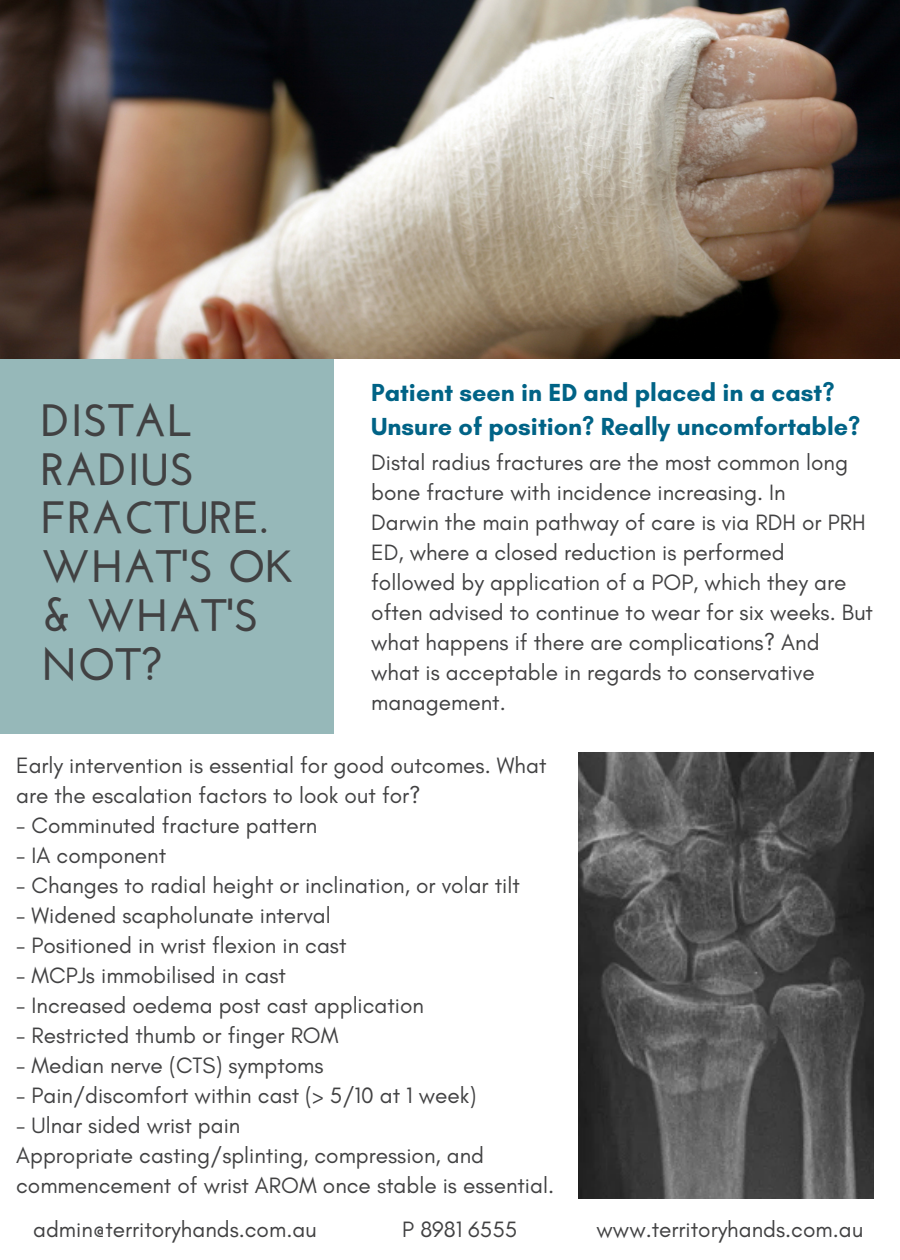
<style>
.page{position:relative;width:900px;height:1260px;background:#fff}
.page>*{position:absolute;margin:0;border:0;box-sizing:border-box;transform-origin:0 0}
.t1{font:700 45.25px/48.8px "Josefin Sans";color:#414142}
.t2{font:700 25.25px/33.8px "Glacial Indifference";color:#006386}
.t3{font:22.75px/30px "Glacial Indifference";color:#414142}
</style>
<div class="page">
<div style="left:0;top:359px;width:333px;height:375px;background:#96b8b9"></div>
<img style="left:0;top:0;width:900px;height:358px">
<img style="left:579px;top:753px;width:294px;height:445px">
<h1 class="t1" style="left:41px;top:400px;width:253px">DISTAL<br>RADIUS<br>FRACTURE.<br>WHAT'S OK &amp; WHAT'S<br>NOT?</h1>
<p class="t2" style="left:371px;top:376px;width:491px">Patient seen in ED and placed in a cast?<br>Unsure of position? Really uncomfortable?</p>
<p class="t3" style="left:371px;top:447px;width:503px">Distal radius fractures are the most common long bone fracture with incidence increasing. In<br>Darwin the main pathway of care is via RDH or PRH ED, where a closed reduction is performed followed by application of a POP, which they are often advised to continue to wear for six weeks. But what happens if there are complications? And what is acceptable in regards to conservative management.</p>
<p class="t3" style="left:16px;top:750px;width:532px">Early intervention is essential for good outcomes. What are the escalation factors to look out for?</p>
<p class="t3" style="left:16px;top:810px;width:303px">- Comminuted fracture pattern</p>
<p class="t3" style="left:16px;top:840px;width:152px">- IA component</p>
<p class="t3" style="left:16px;top:870px;width:505px">- Changes to radial height or inclination, or volar tilt</p>
<p class="t3" style="left:16px;top:900px;width:316px">- Widened scapholunate interval</p>
<p class="t3" style="left:16px;top:930px;width:332px">- Positioned in wrist flexion in cast</p>
<p class="t3" style="left:16px;top:960px;width:271px">- MCPJs immobilised in cast</p>
<p class="t3" style="left:16px;top:990px;width:409px">- Increased oedema post cast application</p>
<p class="t3" style="left:16px;top:1020px;width:324px">- Restricted thumb or finger ROM</p>
<p class="t3" style="left:16px;top:1050px;width:309px">- Median nerve (CTS) symptoms</p>
<p class="t3" style="left:16px;top:1080px;width:462px">- Pain/discomfort within cast (&gt; 5/10 at 1 week)</p>
<p class="t3" style="left:16px;top:1110px;width:539px">- Ulnar sided wrist pain<br>Appropriate casting/splinting, compression, and commencement of wrist AROM once stable is essential.</p>
<p class="t3" style="left:33px;top:1214px;width:285px">admin@territoryhands.com.au</p>
<p class="t3" style="left:402px;top:1214px;width:116px">P 8981 6555</p>
<p class="t3" style="left:597px;top:1214px;width:268px">www.territoryhands.com.au</p>
</div>
